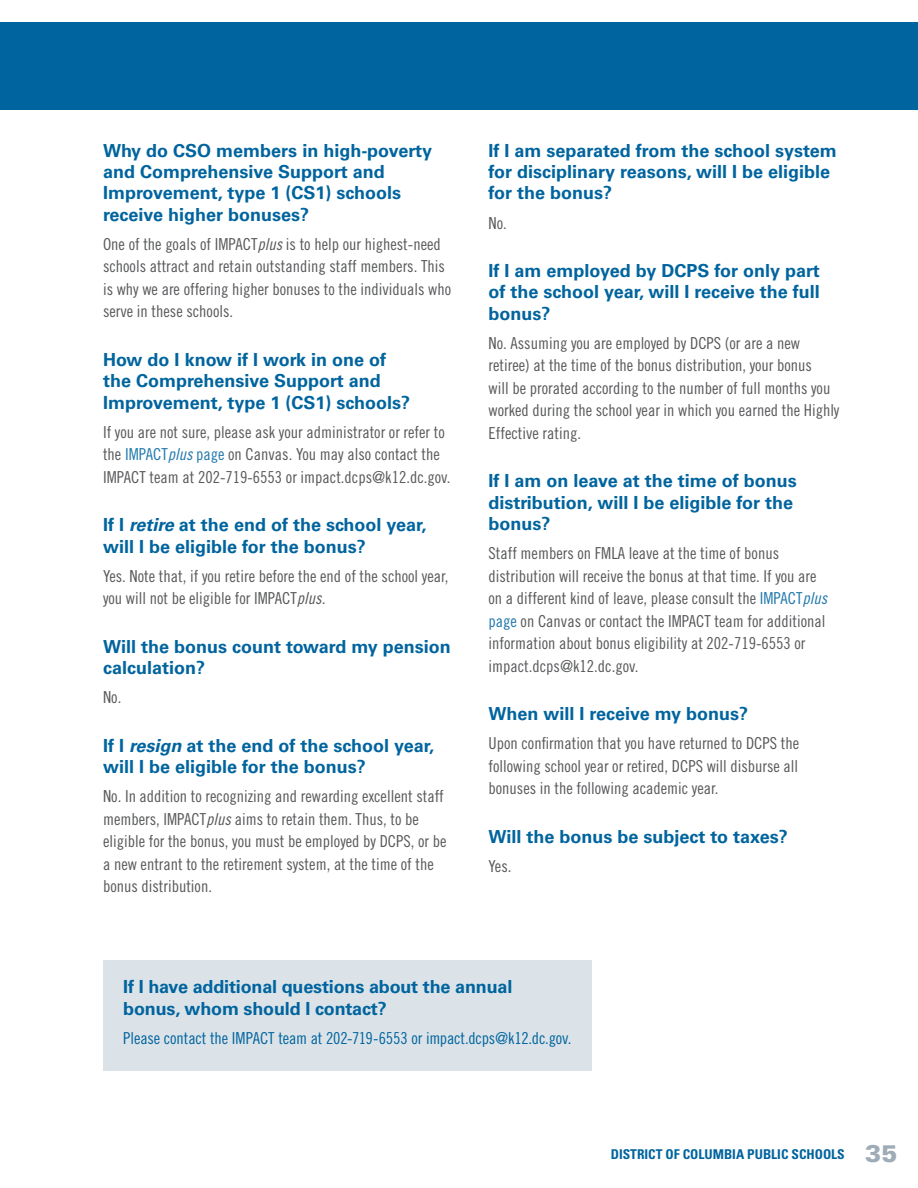
<style>
.page{position:relative;width:918px;height:1188px;background:#fff}
.page>*{position:absolute;margin:0;border:0;box-sizing:border-box;transform-origin:0 0}
.Subhead_1{font:700 18px/21.3px "Univers LT Std";color:#00649e}
.Body_Text{font:16.5px/22.5px "Trade Gothic LT Std Cn 18";color:#57585a}
.Body_Text-2{font:16.5px "Trade Gothic LT Std Cn 18";letter-spacing:-.01em;color:#00649e}
.t1{font:700 condensed 13.5px "Univers LT Std";color:#00649e}
.s1{font-family:"Trade Gothic LT Std Cn 18 Obl"}
.s2{color:#1f77ac}
.s3{font-family:"Trade Gothic LT Std Cn 18 Obl";color:#1f77ac}
.s4{font-style:italic}
.s5{font-weight:900;font-stretch:normal;font-size:24px;color:#9eacb7}
</style>
<div class="page">
<div style="left:0;top:23px;width:918px;height:87px;background:#00649e"></div>
<div style="left:103px;top:960px;width:489px;height:110px;background:#dce3e8"></div>
<p class="Subhead_1" style="left:103px;top:140px;width:331px">Why do CSO members in high-poverty and Comprehensive Support and<br>Improvement, type 1 (CS1) schools receive higher bonuses?</p>
<p class="Body_Text" style="left:103px;top:233px;width:350px">One of the goals of IMPACT<span class="s1">plus</span> is to help our highest-need schools attract and retain outstanding staff members. This is why we are offering higher bonuses to the individuals who serve in these schools.</p>
<p class="Subhead_1" style="left:103px;top:349px;width:309px">How do I know if I work in one of the Comprehensive Support and<br>Improvement, type 1 (CS1) schools?</p>
<p class="Body_Text" style="left:103px;top:420px;width:349px">If you are not sure, please ask your administrator or refer to the <span class="s2">IMPACT</span><span class="s3">plus</span> <span class="s2">page</span> on Canvas. You may also contact the<br>IMPACT team at 202-719-6553 or impact.dcps@k12.dc.gov.</p>
<p class="Subhead_1" style="left:103px;top:514px;width:325px">If I <span class="s4">retire</span> at the end of the school year, will I be eligible for the bonus?</p>
<p class="Body_Text" style="left:103px;top:564px;width:347px">Yes. Note that, if you retire before the end of the school year, you will not be eligible for IMPACT<span class="s1">plus.</span></p>
<p class="Subhead_1" style="left:103px;top:636px;width:349px">Will the bonus count toward my pension calculation?</p>
<p class="Body_Text" style="left:103px;top:686px;width:20px">No.</p>
<p class="Subhead_1" style="left:103px;top:735px;width:333px">If I <span class="s4">resign</span> at the end of the school year, will I be eligible for the bonus?</p>
<p class="Body_Text" style="left:103px;top:785px;width:345px">No. In addition to recognizing and rewarding excellent staff members, IMPACT<span class="s1">plus</span> aims to retain them. Thus, to be eligible for the bonus, you must be employed by DCPS, or be a new entrant to the retirement system, at the time of the bonus distribution.</p>
<p class="Subhead_1" style="left:489px;top:140px;width:350px">If I am separated from the school system for disciplinary reasons, will I be eligible for the bonus?</p>
<p class="Body_Text" style="left:489px;top:211px;width:20px">No.</p>
<p class="Subhead_1" style="left:489px;top:260px;width:333px;text-align:justify">If I am employed by DCPS for only part of the school year, will I receive the full bonus?</p>
<p class="Body_Text" style="left:489px;top:332px;width:352px">No. Assuming you are employed by DCPS (or are a new retiree) at the time of the bonus distribution, your bonus<br>will be prorated according to the number of full months you worked during the school year in which you earned the Highly Effective rating.</p>
<p class="Subhead_1" style="left:489px;top:470px;width:310px">If I am on leave at the time of bonus distribution, will I be eligible for the bonus?</p>
<p class="Body_Text" style="left:489px;top:542px;width:340px">Staff members on FMLA leave at the time of bonus distribution will receive the bonus at that time. If you are on a different kind of leave, please consult the <span class="s2">IMPACT</span><span class="s3">plus </span><span class="s2">page</span> on Canvas or contact the IMPACT team for additional information about bonus eligibility at 202-719-6553 or impact.dcps@k12.dc.gov.</p>
<p class="Subhead_1" style="left:489px;top:703px;width:261px">When will I receive my bonus?</p>
<p class="Body_Text" style="left:489px;top:732px;width:312px;text-align:justify">Upon confirmation that you have returned to DCPS the following school year or retired, DCPS will disburse all bonuses in the following academic year.</p>
<p class="Subhead_1" style="left:489px;top:826px;width:301px">Will the bonus be subject to taxes?</p>
<p class="Body_Text" style="left:489px;top:855px;width:24px">Yes.</p>
<p class="Subhead_1" style="left:123px;top:976px;width:391px">If I have additional questions about the annual bonus, whom should I contact?</p>
<p class="Body_Text-2" style="left:123px;top:1028px;width:450px">Please contact the IMPACT team at 202-719-6553 or impact.dcps@k12.dc.gov.</p>
<p class="t1" style="left:611px;top:1145px;width:288px">DISTRICT OF COLUMBIA PUBLIC SCHOOLS <span class="s5">35</span></p>
</div>
